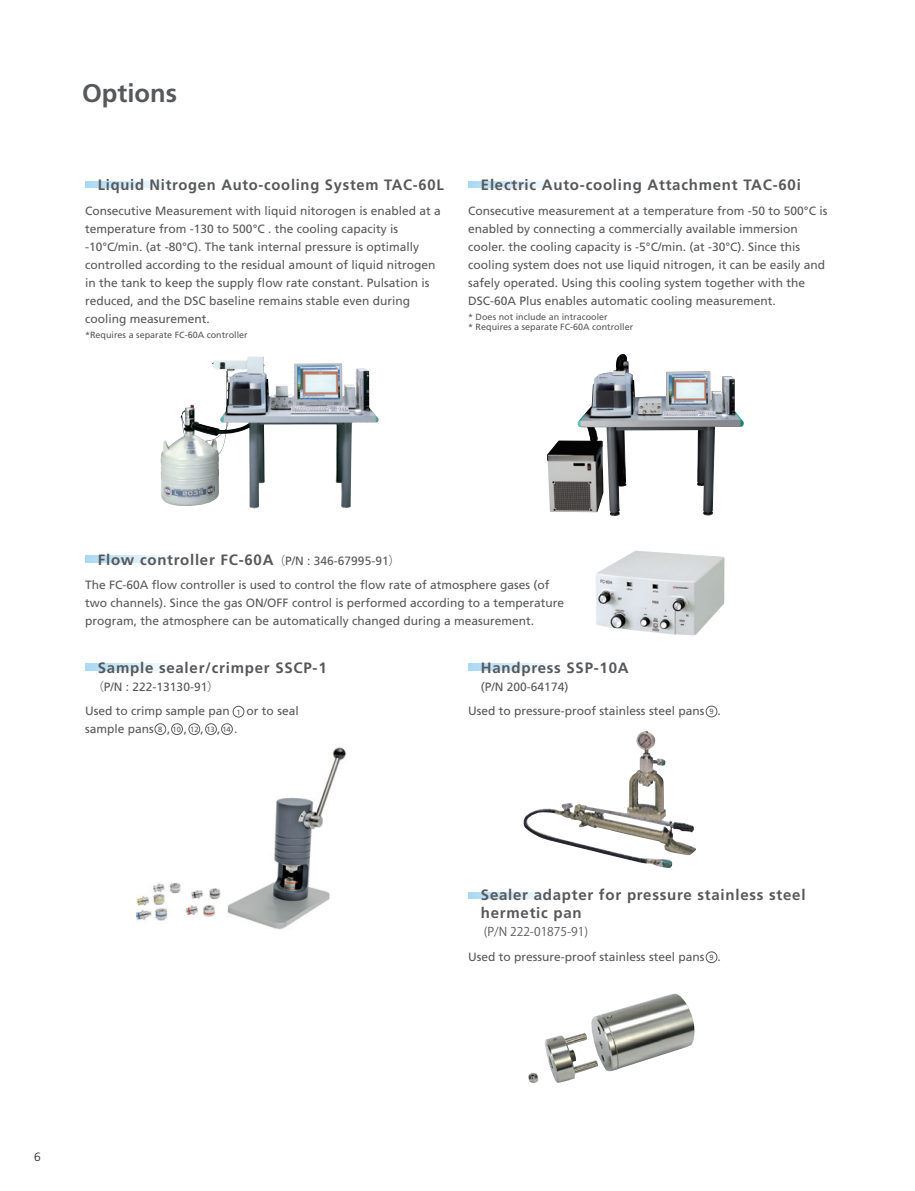
<style>
.page{position:relative;width:915px;height:1191px;background:#fff}
.page>*{position:absolute;margin:0;border:0;box-sizing:border-box;transform-origin:0 0}
.t1{font:700 25.5px "Frutiger";color:#57585a}
.t2{font:700 15px/18px "Frutiger";letter-spacing:.05em;color:#57585a}
.t3{font:12px/18px "Frutiger";color:#57585a}
.t4{font:12px "Koz Go Pro Regular 90 pv RKSJ H";color:#57585a}
.t5{font:300 12px "Frutiger";color:#231f20}
.t6{font:9px/10.8px "Frutiger";color:#57585a}
.t7{font:7.5px "Frutiger";color:#57585a}
.s1{font-family:"Koz Go Pro Regular 90 pv RKSJ H";font-weight:400;font-size:12px}
.s2{font-weight:400;font-size:12px}
.s3{font-family:"Koz Go Pro Regular 90 pv RKSJ H"}
.s4{font-size:7.5px}
</style>
<div class="page">
<img style="left:523px;top:731px;width:172px;height:137px">
<svg style="left:85px;top:182px;width:80px;height:6px"></svg>
<svg style="left:85px;top:556px;width:80px;height:6px"></svg>
<svg style="left:85px;top:664px;width:80px;height:6px"></svg>
<svg style="left:468px;top:182px;width:80px;height:6px"></svg>
<img style="left:596px;top:550px;width:128px;height:85px">
<img style="left:160px;top:357px;width:99px;height:151px">
<img style="left:547px;top:354px;width:196px;height:162px">
<img style="left:136px;top:747px;width:210px;height:183px">
<div style="left:155px;top:723px;width:11px;height:12px;border:1px solid #57585a;border-radius:50%"></div>
<div style="left:233px;top:706px;width:11px;height:11px;border:1px solid #57585a;border-radius:50%"></div>
<div style="left:171px;top:723px;width:12px;height:12px;border:1px solid #57585a;border-radius:50%"></div>
<div style="left:188px;top:723px;width:12px;height:12px;border:1px solid #57585a;border-radius:50%"></div>
<div style="left:205px;top:723px;width:11px;height:12px;border:1px solid #57585a;border-radius:50%"></div>
<div style="left:221px;top:723px;width:11px;height:12px;border:1px solid #57585a;border-radius:50%"></div>
<svg style="left:468px;top:664px;width:80px;height:6px"></svg>
<svg style="left:468px;top:892px;width:80px;height:7px"></svg>
<div style="left:705px;top:706px;width:12px;height:11px;border:1px solid #57585a;border-radius:50%"></div>
<div style="left:705px;top:951px;width:12px;height:12px;border:1px solid #57585a;border-radius:50%"></div>
<img style="left:528px;top:993px;width:167px;height:90px">
<h1 class="t1" style="left:82px;top:82px;width:96px">Options</h1>
<p class="t2" style="left:98px;top:177px;width:347px">Liquid Nitrogen Auto-cooling System TAC-60L</p>
<p class="t3" style="left:85px;top:202px;width:357px">Consecutive Measurement with liquid nitorogen is enabled at a temperature from -130 to 500°C . the cooling capacity is -10°C/min. (at -80°C). The tank internal pressure is optimally controlled according to the residual amount of liquid nitrogen in the tank to keep the supply flow rate constant. Pulsation is reduced, and the DSC baseline remains stable even during cooling measurement.</p>
<p class="t6" style="left:85px;top:330px;width:164px">*Requires a separate FC-60A controller</p>
<p class="t2" style="left:480px;top:177px;width:321px">Electric Auto-cooling Attachment TAC-60i</p>
<p class="t3" style="left:468px;top:202px;width:360px">Consecutive measurement at a temperature from -50 to 500°C is enabled by connecting a commercially available immersion cooler. the cooling capacity is -5°C/min. (at -30°C). Since this cooling system does not use liquid nitrogen, it can be easily and safely operated. Using this cooling system together with the DSC-60A Plus enables automatic cooling measurement.</p>
<p class="t6" style="left:468px;top:312px;width:167px">* Does not include an intracooler<br>* Requires a separate FC-60A controller</p>
<p class="t2" style="left:98px;top:552px;width:304px">Flow controller FC-60A <span class="s1">（</span><span class="s2">P/N : 346-67995-91</span><span class="s1">）</span></p>
<p class="t3" style="left:85px;top:576px;width:480px">The FC-60A flow controller is used to control the flow rate of atmosphere gases (of two channels). Since the gas ON/OFF control is performed according to a temperature program, the atmosphere can be automatically changed during a measurement.</p>
<p class="t2" style="left:98px;top:660px;width:230px">Sample sealer/crimper SSCP-1</p>
<p class="t3" style="left:85px;top:675px;width:146px;line-height:24.2px;text-align:center"><span class="s3">（</span>P/N : 222-13130-91<span class="s3">）<br></span>Used to crimp sample pan</p>
<p class="t2" style="left:480px;top:660px;width:149px">Handpress SSP-10A</p>
<p class="t3" style="left:468px;top:675px;width:263px;line-height:24.3px;text-indent:13px">(P/N 200-64174)<br>Used to pressure-proof stainless steel pans <span class="s3">．</span></p>
<p class="t3" style="left:246px;top:703px;width:54px">or to seal</p>
<p class="t7" style="left:709px;top:708px;width:6px">9</p>
<p class="t7" style="left:236px;top:709px;width:6px">1</p>
<p class="t3" style="left:85px;top:721px;width:154px">sample pans , , , , .</p>
<p class="t7" style="left:158px;top:726px;width:6px">8</p>
<p class="t7" style="left:172px;top:726px;width:60px">10 12 13 14</p>
<p class="t2" style="left:480px;top:887px;width:326px">Sealer adapter for pressure stainless steel hermetic pan</p>
<p class="t4" style="left:483px;top:927px;width:106px">(P/N 222-01875-91)</p>
<p class="t3" style="left:468px;top:948px;width:263px">Used to pressure-proof stainless steel pans <span class="s4">9</span> <span class="s3">．</span></p>
<p class="t5" style="left:34px;top:1152px;width:8px">6</p>
</div>
